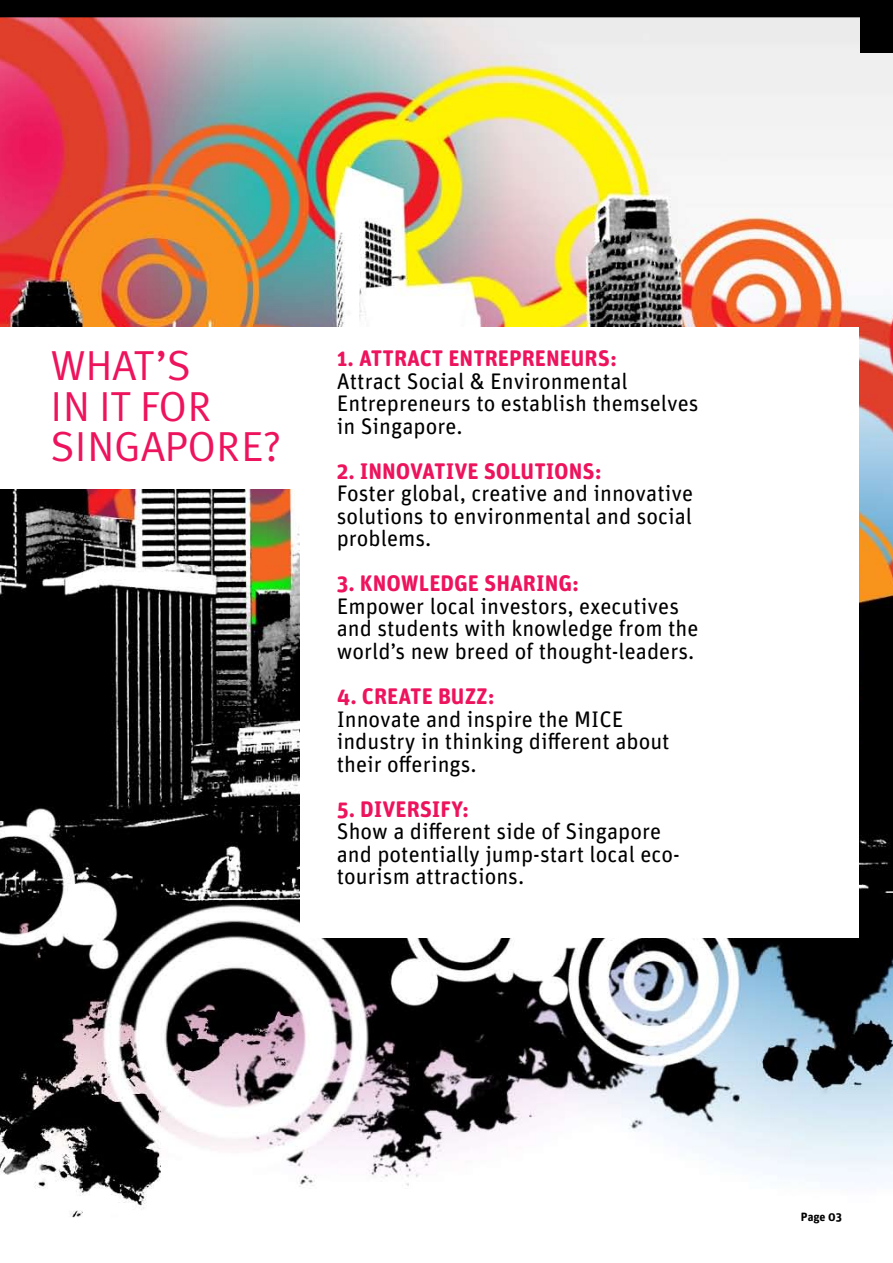
<style>
.page{position:relative;width:893px;height:1263px;background:#fff}
.page>*{position:absolute;margin:0;border:0;box-sizing:border-box;transform-origin:0 0}
.t1{font:42px/40.5px "Meta Plus Normal";color:#ed135d}
.t2{font:22.5px/22.5px "Unit Rounded OT";color:#000}
.t3{font:700 22.5px "Unit Rounded OT";color:#ed135d}
.t4{font:700 12px "Unit Rounded OT";letter-spacing:-.005em;color:#000}
</style>
<div class="page">
<img style="left:0;top:17px;width:893px;height:1171px">
<div style="left:0;top:327px;width:859px;height:611px;background:#fff"></div>
<div style="left:861px;top:0;width:32px;height:53px;background:#000"></div>
<div style="left:0;top:0;width:861px;height:17px;background:#000"></div>
<img style="left:0;top:489px;width:300px;height:729px">
<h1 class="t1" style="left:51px;top:345px;width:232px">WHAT’S<br>IN IT FOR<br>SI NGAPOR E?</h1>
<p class="t3" style="left:337px;top:345px;width:282px">1. ATTRACT ENTREPRENEURS:</p>
<p class="t2" style="left:337px;top:370px;width:363px">Attract Social &amp; Environmental<br>Entrepreneurs to establish themselves in Singapore.</p>
<p class="t3" style="left:337px;top:457px;width:267px">2. INNOVATIVE SOLUTIONS:</p>
<p class="t2" style="left:337px;top:482px;width:358px;text-align:justify">Foster global, creative and innovative solutions to environmental and social problems.</p>
<p class="t3" style="left:337px;top:570px;width:244px">3. KNOWLEDGE SHARING:</p>
<p class="t2" style="left:337px;top:595px;width:363px">E mpower local investors, executives and students with knowledge from the world’s new breed of thought-leaders.</p>
<p class="t3" style="left:337px;top:682px;width:160px">4. CREATE BUZZ:</p>
<p class="t2" style="left:337px;top:707px;width:334px">Innovate and inspire the MICE industry in thinking different about their offerings.</p>
<p class="t3" style="left:337px;top:795px;width:134px">5. DIVERSIFY:</p>
<p class="t2" style="left:337px;top:820px;width:345px">Show a different side of Singapore and potentially jump-start local eco&shy;tourism attractions.</p>
<p class="t4" style="left:801px;top:1209px;width:43px">Page 03</p>
</div>
